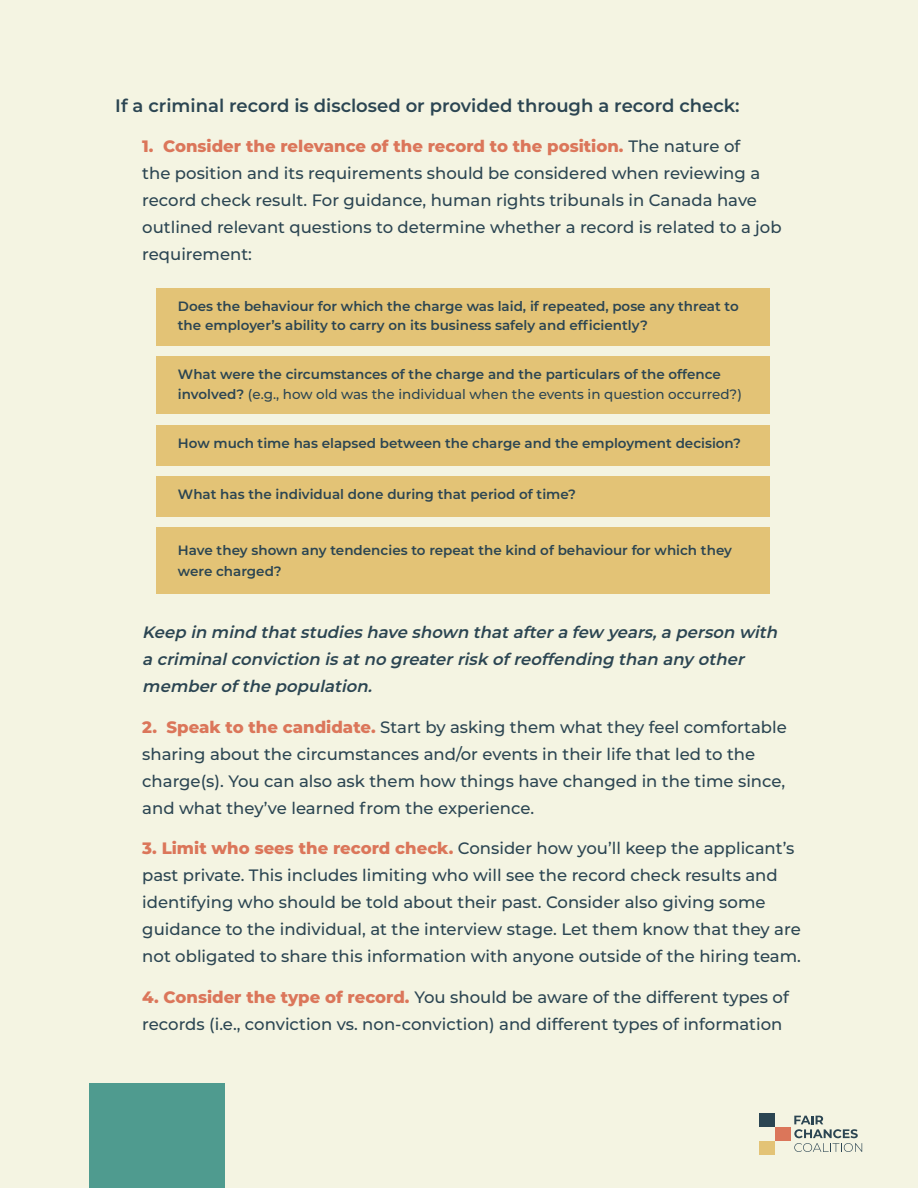
<style>
.page{position:relative;width:918px;height:1188px;background:#f4f4e2}
.page>*{position:absolute;margin:0;border:0;box-sizing:border-box;transform-origin:0 0}
.body_paragraph{font:600 18px "Montserrat";color:#2b4552}
.body_paragraph-2{font:500 16.5px/27px "Montserrat";color:#2b4552}
.Paragraph_Style_1{font:500 16.5px/27px "Montserrat";color:#2b4552}
.body_paragraph-3{font:italic 600 16.5px/27px "Montserrat";color:#2b4552}
.body_paragraph-4{font:600 13.5px/19.5px "Montserrat";color:#2b4552}
.s1{font-weight:800;color:#db765a}
.s2{font-weight:500}
</style>
<div class="page">
<div style="left:89px;top:1083px;width:135px;height:105px;background:#4f9b8f"></div>
<div style="left:759px;top:1114px;width:16px;height:13px;background:#2b4552"></div>
<div style="left:775px;top:1127px;width:16px;height:14px;background:#db765a"></div>
<div style="left:759px;top:1141px;width:16px;height:13px;background:#e3c376"></div>
<svg style="left:794px;top:1116px;width:68px;height:36px"></svg>
<div style="left:157px;top:288px;width:613px;height:58px;background:#e3c376"></div>
<div style="left:157px;top:356px;width:613px;height:58px;background:#e3c376"></div>
<div style="left:157px;top:476px;width:613px;height:41px;background:#e3c376"></div>
<div style="left:157px;top:528px;width:613px;height:66px;background:#e3c376"></div>
<div style="left:157px;top:425px;width:613px;height:40px;background:#e3c376"></div>
<p class="body_paragraph" style="left:115px;top:93px;width:626px">If a criminal record is disclosed or provided through a record check:</p>
<p class="body_paragraph-2" style="left:142px;top:132px;width:641px"><span class="s1">1. Consider the relevance of the record to the position.</span> The nature of<br>the position and its requirements should be considered when reviewing a record check result. For guidance, human rights tribunals in Canada have outlined relevant questions to determine whether a record is related to a job requirement:</p>
<p class="body_paragraph-4" style="left:178px;top:296px;width:562px">Does the behaviour for which the charge was laid, if repeated, pose any threat to the employer’s ability to carry on its business safely and efficiently?</p>
<p class="body_paragraph-4" style="left:178px;top:364px;width:565px">What were the circumstances of the charge and the particulars of the offence involved? <span class="s2">(e.g., how old was the individual when the events in question occurred?)</span></p>
<p class="body_paragraph-4" style="left:178px;top:433px;width:565px">How much time has elapsed between the charge and the employment decision?</p>
<p class="body_paragraph-4" style="left:178px;top:484px;width:400px">What has the individual done during that period of time?</p>
<p class="body_paragraph-4" style="left:178px;top:540px;width:556px;line-height:21px">Have they shown any tendencies to repeat the kind of behaviour for which they were charged?</p>
<p class="body_paragraph-3" style="left:142px;top:618px;width:641px">Keep in mind thatstudieshave shown thataftera few years,a person with a criminalconviction isatno greaterrisk ofreoffending than any other memberofthe population.</p>
<p class="body_paragraph-2" style="left:142px;top:713px;width:646px"><span class="s1">2. Speak to the candidate.</span> Start by asking them what they feel comfortable sharing about the circumstances and/or events in their life that led to the charge(s). You can also ask them how things have changed in the time since, and what they’ve learned from the experience.</p>
<p class="Paragraph_Style_1" style="left:142px;top:834px;width:660px"><span class="s1">3. Limit who sees the record check.</span> Consider how you’ll keep the applicant’s past private. This includes limiting who will see the record check results and identifying who should be told about their past. Consider also giving some guidance to the individual, at the interview stage. Let them know that they are not obligated to share this information with anyone outside of the hiring team.</p>
<p class="Paragraph_Style_1" style="left:142px;top:983px;width:648px"><span class="s1">4. Consider the type of record.</span> You should be aware of the different types of records (i.e., conviction vs. non-conviction) and different types of information</p>
</div>
